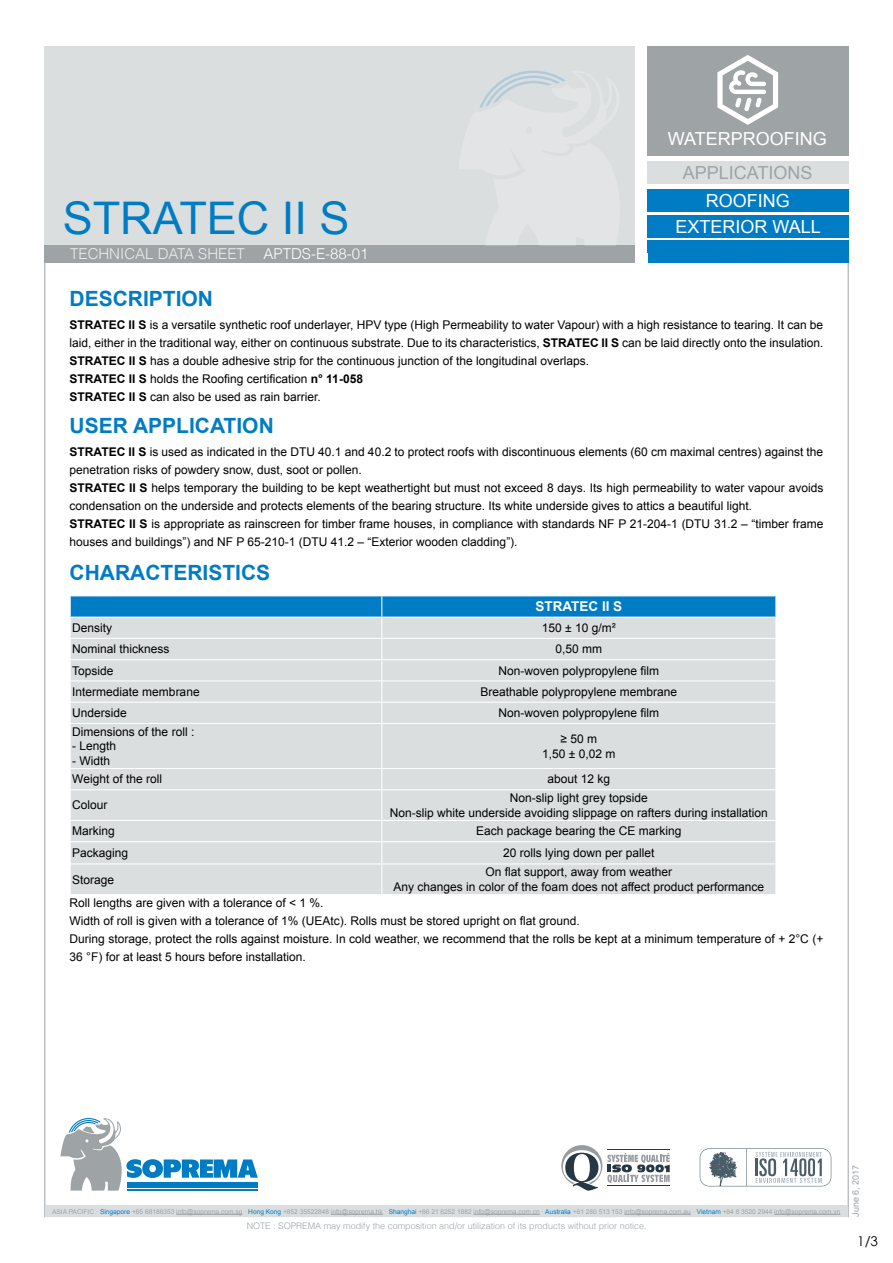
<style>
.page{position:relative;width:893px;height:1263px;background:#fff}
.page>*{position:absolute;margin:0;border:0;box-sizing:border-box;transform-origin:0 0}
.t1{font:45px "Arial";color:#007cc5}
.t2{font:700 21px "Arial";color:#007cc5}
.t3{font:18px "Arial";color:#fff}
.t4{font:18px "Arial";color:#9ea3a6}
.t5{font:300 15px "Helvetica";color:#fff}
.t6{font:700 13.5px "Arial";color:#fff}
.t7{font:13.5px "Century Gothic";color:#000}
.t8{font:12px/18px "Arial";color:#000}
.t9{font:300 9px "Helvetica";color:#9ea3a6}
.t10{font:9px "Arial";color:#9ea3a6}
.t11{font:6.6px "Arial";color:#9ea3a6}
.s1{font-weight:700}
.s2{color:#007cc5}
</style>
<div class="page">
<div style="left:45px;top:46px;width:590px;height:208px;background:#dbdedf"></div>
<div style="left:45px;top:245px;width:590px;height:18px;background:#9ea3a6"></div>
<div style="left:647px;top:46px;width:201px;height:110px;background:#9ea3a6"></div>
<div style="left:647px;top:162px;width:201px;height:22px;background:#dbdedf"></div>
<div style="left:647px;top:190px;width:201px;height:22px;background:#007cc5"></div>
<div style="left:647px;top:215px;width:201px;height:22px;background:#007cc5"></div>
<div style="left:647px;top:240px;width:201px;height:23px;background:#007cc5"></div>
<svg style="left:717px;top:55px;width:61px;height:70px"></svg>
<svg style="left:60px;top:1118px;width:198px;height:73px"></svg>
<svg style="left:700px;top:1148px;width:131px;height:38px"></svg>
<svg style="left:561px;top:1145px;width:109px;height:46px"></svg>
<hr style="left:607px;top:1149px;width:63px;height:1px;background:#263746">
<hr style="left:607px;top:1186px;width:63px;height:1px;background:#263746">
<svg style="left:479px;top:70px;width:86px;height:38px"></svg>
<div style="left:45px;top:1205px;width:803px;height:11px;background:#dbdedf"></div>
<hr style="left:176px;top:1214px;width:66px;height:1px;background:#9ea3a6">
<hr style="left:331px;top:1214px;width:52px;height:1px;background:#9ea3a6">
<hr style="left:474px;top:1214px;width:66px;height:1px;background:#9ea3a6">
<hr style="left:624px;top:1214px;width:67px;height:1px;background:#9ea3a6">
<hr style="left:774px;top:1214px;width:66px;height:1px;background:#9ea3a6">
<div style="left:71px;top:724px;width:704px;height:170px;background:#dbdedf"></div>
<svg style="left:70px;top:596px;width:706px;height:127px;background:#bad0dc"></svg>
<hr style="left:381px;top:724px;width:1px;height:44px;background:#fff">
<hr style="left:70px;top:768px;width:312px;height:1px;background:#fff">
<hr style="left:382px;top:768px;width:394px;height:1px;background:#fff">
<svg style="left:381px;top:769px;width:1px;height:20px"></svg>
<svg style="left:775px;top:769px;width:1px;height:20px"></svg>
<hr style="left:70px;top:789px;width:312px;height:1px;background:#fff">
<hr style="left:382px;top:789px;width:394px;height:1px;background:#fff">
<hr style="left:381px;top:790px;width:1px;height:30px;background:#fff">
<hr style="left:70px;top:820px;width:312px;height:1px;background:#fff">
<hr style="left:382px;top:820px;width:394px;height:1px;background:#fff">
<hr style="left:70px;top:841px;width:312px;height:1px;background:#fff">
<hr style="left:382px;top:841px;width:394px;height:1px;background:#fff">
<svg style="left:381px;top:821px;width:1px;height:42px"></svg>
<svg style="left:775px;top:821px;width:1px;height:42px"></svg>
<hr style="left:70px;top:863px;width:312px;height:1px;background:#fff">
<hr style="left:382px;top:863px;width:394px;height:1px;background:#fff">
<hr style="left:381px;top:864px;width:1px;height:30px;background:#fff">
<h3 class="t3" style="left:668px;top:127px;width:161px">WATERPROOFING</h3>
<h1 class="t1" style="left:63px;top:188px;width:288px">STRATEC II S</h1>
<p class="t5" style="left:70px;top:242px;width:176px">TECHNICAL DATA SHEET</p>
<p class="t5" style="left:264px;top:242px;width:107px">APTDS-E-88-01</p>
<h3 class="t4" style="left:683px;top:161px;width:131px">APPLICATIONS</h3>
<h3 class="t3" style="left:706px;top:189px;width:86px">ROOFING</h3>
<h3 class="t3" style="left:675px;top:215px;width:147px">EXTERIOR WALL</h3>
<h2 class="t2" style="left:70px;top:284px;width:145px">DESCRIPTION</h2>
<p class="t8" style="left:70px;top:316px;width:755px"><span class="s1">STRATEC II S</span> is a versatile synthetic roof underlayer, HPV type (High Permeability to water Vapour) with a high resistance to tearing. It can be laid, either in the traditional way, either on continuous substrate. Due to its characteristics, <span class="s1">STRATEC II S</span> can be laid directly onto the insulation.<br><span class="s1">STRATEC II S</span> has a double adhesive strip for the continuous junction of the longitudinal overlaps.<br><span class="s1">STRATEC II S</span> holds the Roofing certification <span class="s1">n° 11-058<br>STRATEC II S</span> can also be used as rain barrier.</p>
<h2 class="t2" style="left:70px;top:412px;width:206px">USER APPLICATION</h2>
<p class="t8" style="left:70px;top:443px;width:755px"><span class="s1">STRATEC II S</span> is used as indicated in the DTU 40.1 and 40.2 to protect roofs with discontinuous elements (60 cm maximal centres) against the penetration risks of powdery snow, dust, soot or pollen.<br><span class="s1">STRATEC II S</span> helps temporary the building to be kept weathertight but must not exceed 8 days. Its high permeability to water vapour avoids condensation on the underside and protects elements of the bearing structure. Its white underside gives to attics a beautiful light.<br><span class="s1">STRATEC II S</span> is appropriate as rainscreen for timber frame houses, in compliance with standards NF P 21-204-1 (DTU 31.2 – “timber frame houses and buildings”) and NF P 65-210-1 (DTU 41.2 – “Exterior wooden cladding”).</p>
<h2 class="t2" style="left:70px;top:559px;width:202px">CHARACTERISTICS</h2>
<p class="t6" style="left:535px;top:598px;width:88px">STRATEC II S</p>
<p class="t8" style="left:72px;top:619px;width:42px">Density</p>
<p class="t8" style="left:542px;top:619px;width:75px">150 ± 10 g/m²</p>
<p class="t8" style="left:72px;top:640px;width:99px">Nominal thickness</p>
<p class="t8" style="left:556px;top:640px;width:48px">0,50 mm</p>
<p class="t8" style="left:72px;top:661px;width:43px">Topside</p>
<p class="t8" style="left:498px;top:661px;width:162px">Non-woven polypropylene film</p>
<p class="t8" style="left:72px;top:683px;width:129px">Intermediate membrane</p>
<p class="t8" style="left:480px;top:683px;width:198px">Breathable polypropylene membrane</p>
<p class="t8" style="left:72px;top:704px;width:56px">Underside</p>
<p class="t8" style="left:498px;top:704px;width:162px">Non-woven polypropylene film</p>
<p class="t8" style="left:72px;top:723px;width:124px">Dimensions of the roll :</p>
<p class="t8" style="left:72px;top:737px;width:46px">- Length</p>
<p class="t8" style="left:72px;top:752px;width:40px">- Width</p>
<p class="t8" style="left:542px;top:732px;width:75px;line-height:14.4px;text-align:center">≥ 50 m<br>1,50 ± 0,02 m</p>
<p class="t8" style="left:72px;top:770px;width:91px">Weight of the roll</p>
<p class="t8" style="left:547px;top:770px;width:64px">about 12 kg</p>
<p class="t8" style="left:72px;top:796px;width:37px">Colour</p>
<p class="t8" style="left:390px;top:791px;width:380px;line-height:14.4px;text-align:center">Non-slip light grey topside<br>Non-slip white underside avoiding slippage on rafters during installation</p>
<p class="t8" style="left:72px;top:822px;width:44px">Marking</p>
<p class="t8" style="left:476px;top:822px;width:207px">Each package bearing the CE marking</p>
<p class="t8" style="left:72px;top:844px;width:58px">Packaging</p>
<p class="t8" style="left:503px;top:844px;width:153px">20 rolls lying down per pallet</p>
<p class="t8" style="left:72px;top:870px;width:44px">Storage</p>
<p class="t8" style="left:394px;top:865px;width:372px;line-height:14.4px;text-align:center">On flat support, away from weather<br>Any changes in color of the foam does not affect product performance</p>
<p class="t8" style="left:70px;top:893px;width:755px">Roll lengths are given with a tolerance of &lt; 1 %.<br>Width of roll is given with a tolerance of 1% (UEAtc). Rolls must be stored upright on flat ground.<br>During storage, protect the rolls against moisture. In cold weather, we recommend that the rolls be kept at a minimum temperature of + 2°C (+ 36 °F) for at least 5 hours before installation.</p>
<p class="t11" style="left:52px;top:1207px;width:790px">ASIA PACIFIC · <span class="s2">Singapore</span> +65 68186353 info@soprema.com.sg · <span class="s2">Hong Kong</span> +852 35522848 info@soprema.hk · <span class="s2">Shanghai</span> +86 21 6252 1882 info@soprema.com.cn · <span class="s2">Australia</span> +61 280 513 153 info@soprema.com.au · <span class="s2">Vietnam</span> +84 8 3520 2944 info@soprema.com.vn</p>
<p class="t9" style="left:247px;top:1219px;width:401px">NOTE : SOPREMA may modify the composition and/or utilization of its products without prior notice.</p>
<p class="t10" style="left:850px;top:1217px;width:54px;rotate:-90deg">June 6, 2017</p>
<p class="t7" style="left:857px;top:1232px;width:22px">1/3</p>
</div>
